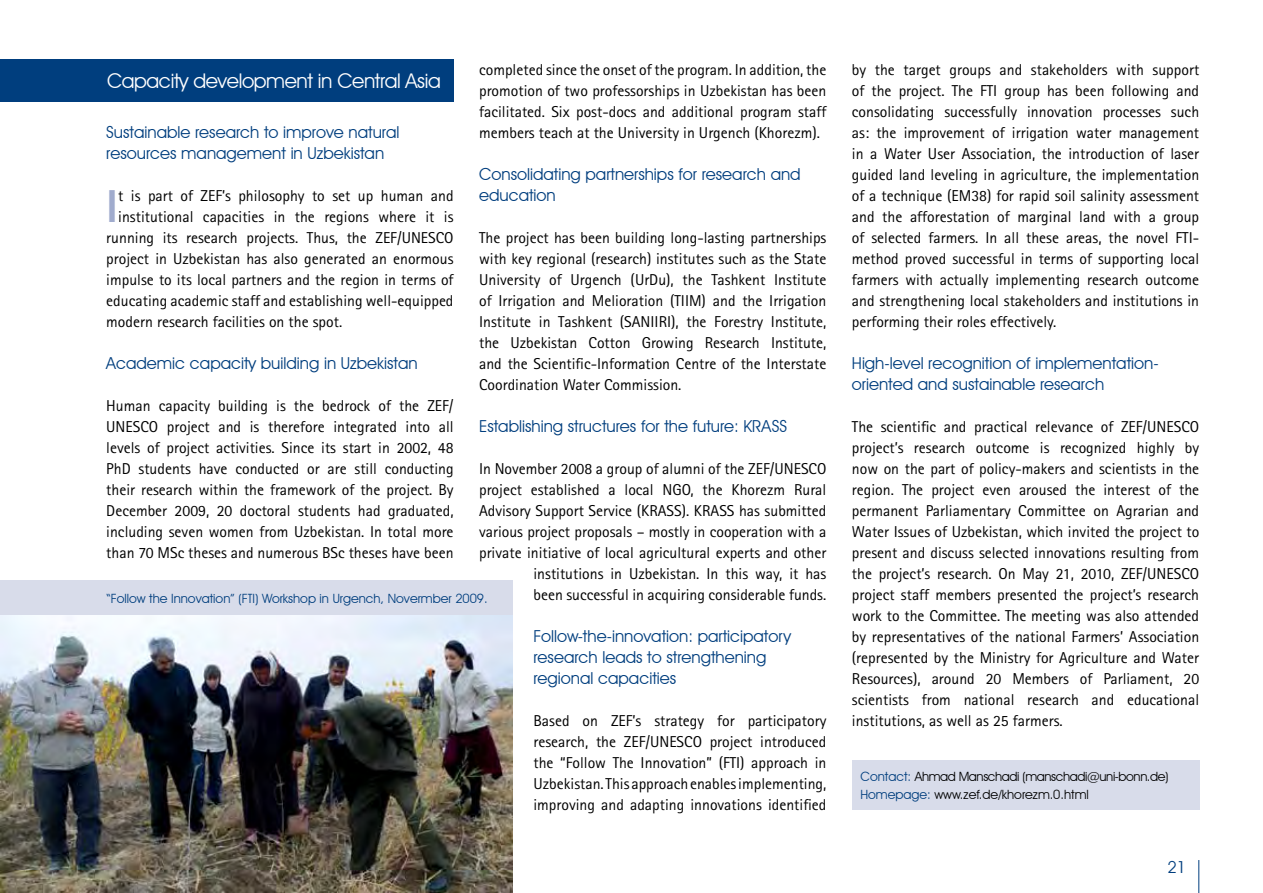
<style>
.page{position:relative;width:1263px;height:893px;background:#fff}
.page>*{position:absolute;margin:0;border:0;box-sizing:border-box;transform-origin:0 0}
.t1{font:800 46.2px "Rotis Sans Serif";color:#a0abcd}
.t2{font:20.25px "Avant Garde IT Cby BT";letter-spacing:-.02em;color:#fff}
.t3{font:16.5px/21px "Avant Garde IT Cby BT";color:#003e7e}
.t4{font:15.75px/21px "Rotis Sans Serif";color:#000;text-align:justify}
.t5{font:12.75px/18px "Avant Garde IT Cby BT";color:#000}
.t6{font:12.75px "Avant Garde IT Cby BT";color:#003e7e}
.s1{color:#003e7e}
</style>
<div class="page">
<hr style="left:1198px;top:860px;width:1px;height:33px;background:#003e7e">
<div style="left:852px;top:760px;width:347px;height:50px;background:#d8dcea"></div>
<div style="left:0;top:60px;width:454px;height:42px;background:#003e7e"></div>
<img style="left:0;top:615px;width:512px;height:278px">
<div style="left:0;top:581px;width:512px;height:34px;background:#d8dcea"></div>
<p class="t4" style="left:479px;top:59px;width:349px">completed since the onset of the program. In addition, the promotion of two professorships in Uzbekistan has been facilitated. Six post-docs and additional program staff members teach at the University in Urgench (Khorezm).</p>
<p class="t3" style="left:479px;top:164px;width:323px">Consolidating partnerships for research and education</p>
<p class="t4" style="left:479px;top:227px;width:349px">The project has been building long-lasting partnerships with key regional (research) institutes such as the State University of Urgench (UrDu), the Tashkent Institute of Irrigation and Melioration (TIIM) and the Irrigation Institute in Tashkent (SANIIRI), the Forestry Institute, the Uzbekistan Cotton Growing Research Institute, and the Scientific-Information Centre of the Interstate Coordination Water Commission.</p>
<p class="t3" style="left:479px;top:416px;width:310px">Establishing structures for the future: KRASS</p>
<p class="t4" style="left:479px;top:458px;width:349px;text-align:right">In November 2008 a group of alumni of the ZEF/UNESCO project established a local NGO, the Khorezm Rural Advisory Support Service (KRASS). KRASS has submitted various project proposals – mostly in cooperation with a private initiative of local agricultural experts and other institutions in Uzbekistan. In this way, it has<br>been successful in acquiring considerable funds.</p>
<p class="t3" style="left:533px;top:626px;width:259px">Follow-the-innovation: participatory research leads to strengthening regional capacities</p>
<p class="t4" style="left:533px;top:710px;width:294px">Based on ZEF’s strategy for participatory research, the ZEF/UNESCO project introduced the “Follow The Innovation” (FTI) approach in Uzbekistan. This approach enables implementing, improving and adapting innovations identified</p>
<p class="t2" style="left:107px;top:69px;width:335px">Capacity development in Central Asia</p>
<p class="t3" style="left:106px;top:122px;width:295px">Sustainable research to improve natural resources management in Uzbekistan</p>
<h1 class="t1" style="left:106px;top:177px;width:13px">I</h1>
<p class="t4" style="left:118px;top:185px;width:337px">t is part of ZEF’s philosophy to set up human and</p>
<p class="t4" style="left:118px;top:206px;width:337px">institutional capacities in the regions where it is</p>
<p class="t4" style="left:106px;top:227px;width:349px">running its research projects. Thus, the ZEF/UNESCO</p>
<p class="t4" style="left:106px;top:248px;width:349px">project in Uzbekistan has also generated an enormous</p>
<p class="t4" style="left:106px;top:269px;width:349px">impulse to its local partners and the region in terms of</p>
<p class="t4" style="left:106px;top:290px;width:349px">educating academic staff and establishing well-equipped</p>
<p class="t4" style="left:106px;top:311px;width:237px">modern research facilities on the spot.</p>
<p class="t3" style="left:106px;top:353px;width:313px">Academic capacity building in Uzbekistan</p>
<p class="t4" style="left:106px;top:395px;width:349px">Human capacity building is the bedrock of the ZEF/ UNESCO project and is therefore integrated into all levels of project activities. Since its start in 2002, 48<br>PhD students have conducted or are still conducting their research within the framework of the project. By December 2009, 20 doctoral students had graduated, including seven women from Uzbekistan. In total more than 70 MSc theses and numerous BSc theses have been</p>
<p class="t6" style="left:106px;top:590px;width:383px">“Follow the Innovation” (FTI) Workshop in Urgench, Novermber 2009.</p>
<p class="t4" style="left:852px;top:59px;width:349px">by the target groups and stakeholders with support of the project. The FTI group has been following and consolidating successfully innovation processes such as: the improvement of irrigation water management in a Water User Association, the introduction of laser guided land leveling in agriculture, the implementation of a technique (EM38) for rapid soil salinity assessment and the afforestation of marginal land with a group of selected farmers. In all these areas, the novel FTI&shy;method proved successful in terms of supporting local farmers with actually implementing research outcome and strengthening local stakeholders and institutions in performing their roles effectively.</p>
<p class="t3" style="left:852px;top:353px;width:308px">High-level recognition of implementation&shy;oriented and sustainable research</p>
<p class="t4" style="left:852px;top:416px;width:349px">The scientific and practical relevance of ZEF/UNESCO project’s research outcome is recognized highly by now on the part of policy-makers and scientists in the region. The project even aroused the interest of the permanent Parliamentary Committee on Agrarian and Water Issues of Uzbekistan, which invited the project to present and discuss selected innovations resulting from the project’s research. On May 21, 2010, ZEF/UNESCO project staff members presented the project’s research work to the Committee. The meeting was also attended by representatives of the national Farmers’ Association (represented by the Ministry for Agriculture and Water Resources), around 20 Members of Parliament, 20 scientists from national research and educational institutions, as well as 25 farmers.</p>
<p class="t5" style="left:860px;top:767px;width:310px"><span class="s1">Contact:</span> Ahmad Manschadi (manschadi@uni-bonn.de)<br><span class="s1">Homepage:</span> www.zef.de/khorezm.0.html</p>
<p class="t3" style="left:1167px;top:856px;width:20px">21</p>
</div>
